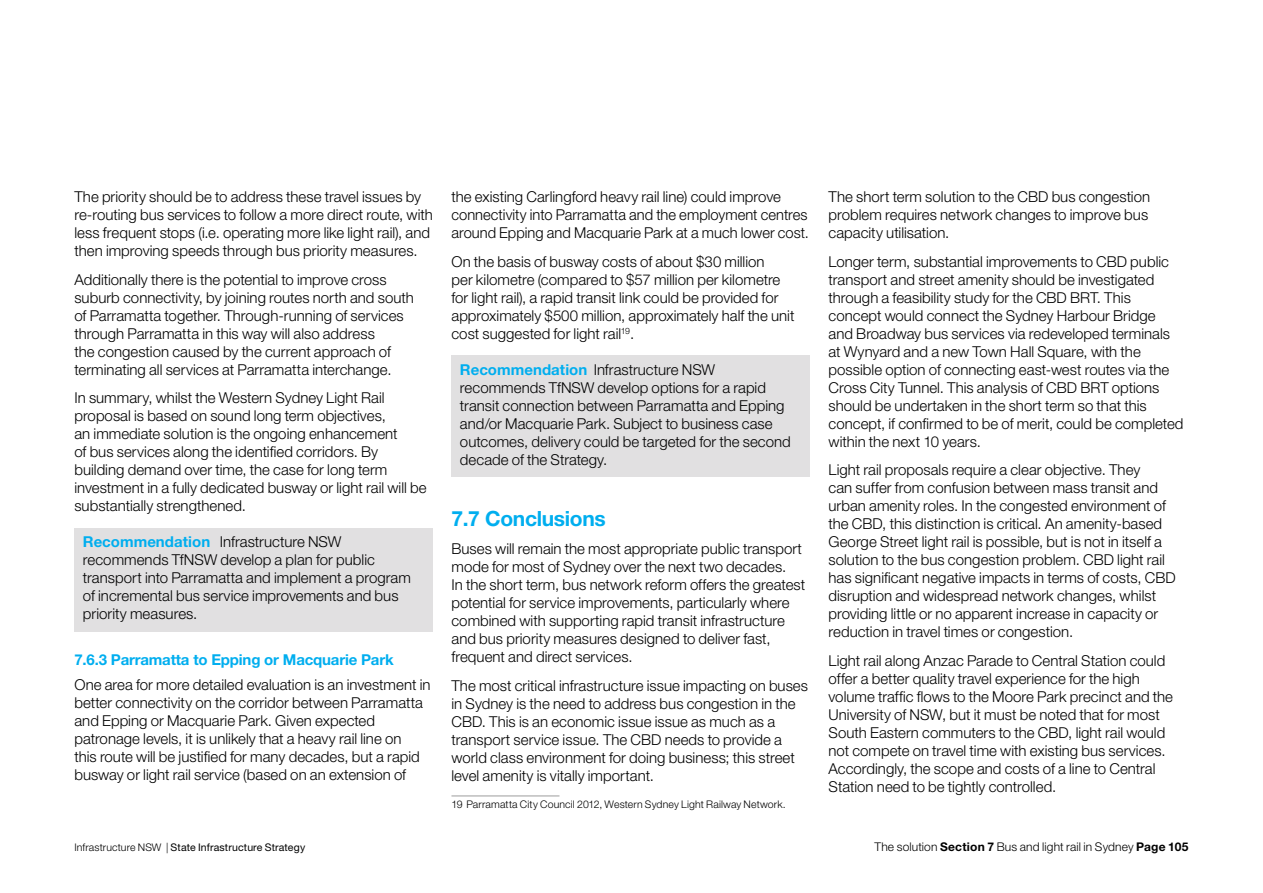
<style>
.page{position:relative;width:1263px;height:893px;background:#fff}
.page>*{position:absolute;margin:0;border:0;box-sizing:border-box;transform-origin:0 0}
.t1{font:700 21px "Helvetica Neue LT Std";letter-spacing:-.015em;color:#00aeef}
.t2{font:300 15px/18px "Helvetica Neue LT Std";color:#000}
.t3{font:700 15px "Helvetica Neue LT Std";letter-spacing:-.01em;color:#00aeef}
.t4{font:300 12px "Helvetica Neue LT Std";letter-spacing:.01em;color:#000}
.t5{font:300 10.5px "Helvetica Neue LT Std";letter-spacing:.015em;color:#000}
.t6{font:10.5px "Helvetica Neue LT Std";letter-spacing:.015em;color:#000}
.s1{font-weight:700;color:#00aeef}
.s2{font-weight:300}
.s3{font-weight:700}
</style>
<div class="page">
<div style="left:74px;top:528px;width:359px;height:104px;background:#e1e0e1"></div>
<div style="left:451px;top:355px;width:359px;height:122px;background:#e1e0e1"></div>
<hr style="left:451px;top:795px;width:108px;height:1px;background:#9c9c9d">
<p class="t2" style="left:74px;top:187px;width:360px">The priority should be to address these travel issues by re-routing bus services to follow a more direct route, with less frequent stops (i.e. operating more like light rail), and then improving speeds through bus priority measures.</p>
<p class="t2" style="left:74px;top:270px;width:341px">Additionally there is the potential to improve cross suburb connectivity, by joining routes north and south of Parramatta together. Through-running of services through Parramatta in this way will also address<br>the congestion caused by the current approach of terminating all services at Parramatta interchange.</p>
<p class="t2" style="left:74px;top:389px;width:354px">In summary, whilst the Western Sydney Light Rail proposal is based on sound long term objectives,<br>an immediate solution is the ongoing enhancement<br>of bus services along the identified corridors. By building demand over time, the case for long term investment in a fully dedicated busway or light rail will be substantially strengthened.</p>
<p class="t2" style="left:83px;top:533px;width:329px"><span class="s1">Recommendation</span> Infrastructure NSW recommends TfNSW develop a plan for public transport into Parramatta and implement a program of incremental bus service improvements and bus priority measures.</p>
<p class="t3" style="left:74px;top:651px;width:321px">7.6.3 Parramatta to Epping or Macquarie Park</p>
<p class="t2" style="left:74px;top:675px;width:358px">One area for more detailed evaluation is an investment in better connectivity on the corridor between Parramatta and Epping or Macquarie Park. Given expected patronage levels, it is unlikely that a heavy rail line on<br>this route will be justified for many decades, but a rapid busway or light rail service (based on an extension of</p>
<p class="t2" style="left:451px;top:187px;width:359px">the existing Carlingford heavy rail line) could improve connectivity into Parramatta and the employment centres around Epping and Macquarie Park at a much lower cost.</p>
<p class="t2" style="left:451px;top:252px;width:345px">On the basis of busway costs of about $30 million<br>per kilometre (compared to $57 million per kilometre for light rail), a rapid transit link could be provided for approximately $500 million, approximately half the unit cost suggested for light rail<sup>19</sup>.</p>
<p class="t2" style="left:460px;top:360px;width:332px"><span class="s1">Recommendation</span> Infrastructure NSW recommends TfNSW develop options for a rapid transit connection between Parramatta and Epping and/or Macquarie Park. Subject to business case outcomes, delivery could be targeted for the second decade of the Strategy.</p>
<h1 class="t1" style="left:451px;top:505px;width:156px">7.7 Conclusions</h1>
<p class="t2" style="left:451px;top:540px;width:355px">Buses will remain the most appropriate public transport mode for most of Sydney over the next two decades.<br>In the short term, bus network reform offers the greatest potential for service improvements, particularly where combined with supporting rapid transit infrastructure and bus priority measures designed to deliver fast, frequent and direct services.</p>
<p class="t2" style="left:451px;top:676px;width:358px">The most critical infrastructure issue impacting on buses in Sydney is the need to address bus congestion in the CBD. This is an economic issue issue as much as a transport service issue. The CBD needs to provide a world class environment for doing business; this street level amenity is vitally important.</p>
<p class="t5" style="left:451px;top:798px;width:336px">19 Parramatta City Council 2012, Western Sydney Light Railway Network.</p>
<p class="t2" style="left:828px;top:187px;width:323px">The short term solution to the CBD bus congestion problem requires network changes to improve bus capacity utilisation.</p>
<p class="t2" style="left:828px;top:252px;width:357px">Longer term, substantial improvements to CBD public transport and street amenity should be investigated through a feasibility study for the CBD BRT. This concept would connect the Sydney Harbour Bridge and Broadway bus services via redeveloped terminals at Wynyard and a new Town Hall Square, with the possible option of connecting east-west routes via the Cross City Tunnel. This analysis of CBD BRT options should be undertaken in the short term so that this concept, if confirmed to be of merit, could be completed within the next 10 years.</p>
<p class="t2" style="left:828px;top:461px;width:349px">Light rail proposals require a clear objective. They<br>can suffer from confusion between mass transit and urban amenity roles. In the congested environment of the CBD, this distinction is critical. An amenity-based George Street light rail is possible, but is not in itself a solution to the bus congestion problem. CBD light rail has significant negative impacts in terms of costs, CBD disruption and widespread network changes, whilst providing little or no apparent increase in capacity or reduction in travel times or congestion.</p>
<p class="t2" style="left:828px;top:651px;width:346px">Light rail along Anzac Parade to Central Station could offer a better quality travel experience for the high volume traffic flows to the Moore Park precinct and the University of NSW, but it must be noted that for most South Eastern commuters to the CBD, light rail would not compete on travel time with existing bus services.<br>Accordingly, the scope and costs of a line to Central Station need to be tightly controlled.</p>
<p class="t6" style="left:74px;top:841px;width:232px"><span class="s2">Infrastructure NSW |</span> State Infrastructure Strategy</p>
<p class="t4" style="left:874px;top:839px;width:315px">The solution <span class="s3">Section 7</span> Bus and light rail in Sydney <span class="s3">Page 105</span></p>
</div>
